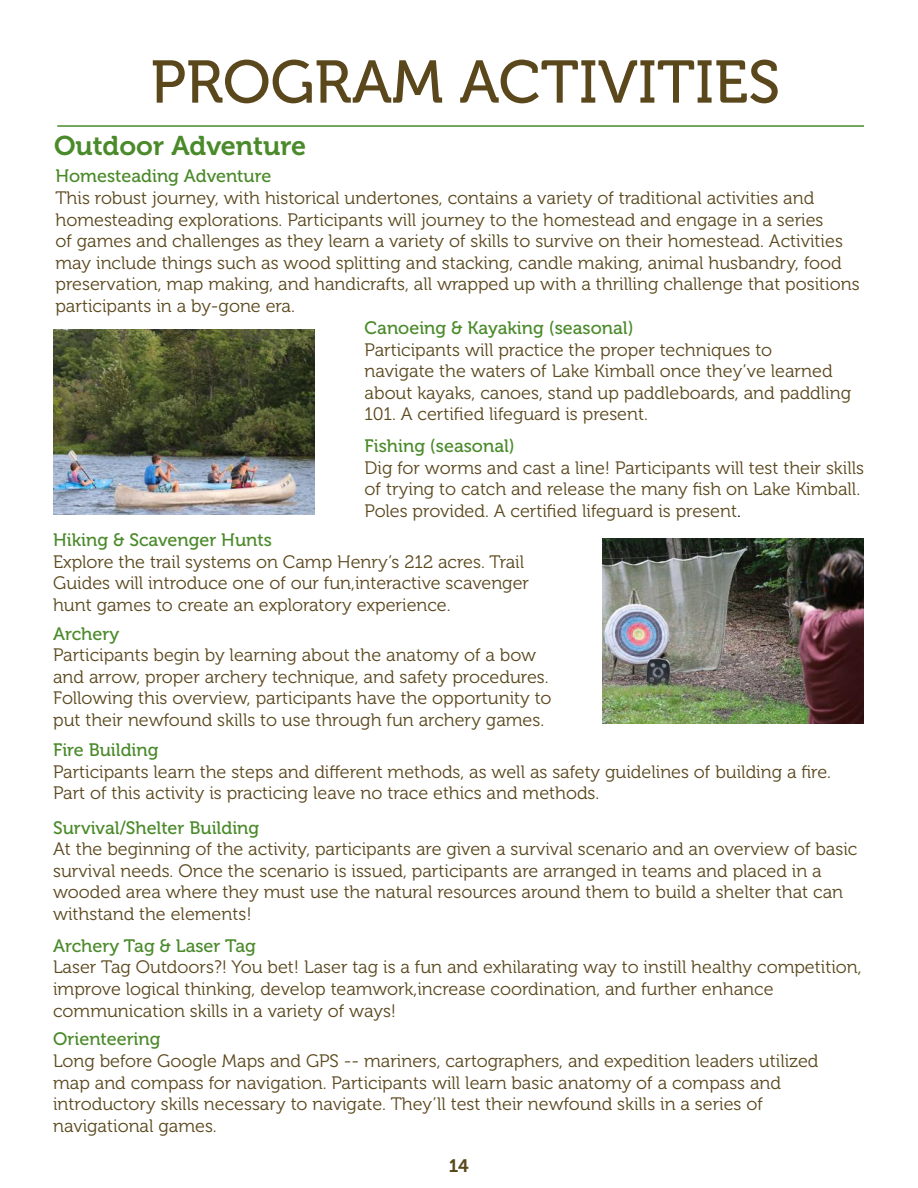
<style>
.page{position:relative;width:918px;height:1188px;background:#fff}
.page>*{position:absolute;margin:0;border:0;box-sizing:border-box;transform-origin:0 0}
.t1{font:60px "Museo 500";color:#5a471c}
.t2{font:27px "Museo 700";color:#4a8a2a}
.t3{font:18px/21.6px "Museo 300";color:#5a471c}
.t4{font:18px "Museo 500";color:#4a8a2a}
.t5{font:18px "Museo 700";color:#5a471c}
.s1{color:#000}
</style>
<div class="page">
<img style="left:603px;top:539px;width:261px;height:185px">
<img style="left:54px;top:330px;width:261px;height:185px">
<hr style="left:57px;top:125px;width:807px;height:2px;background:#4a8a2a">
<h1 class="t1" style="left:151px;top:49px;width:631px">PROGRAM ACTIVITIES</h1>
<h2 class="t2" style="left:54px;top:130px;width:254px">Outdoor Adventure</h2>
<p class="t4" style="left:56px;top:166px;width:217px">Homesteading Adventure</p>
<p class="t3" style="left:56px;top:187px;width:806px">This robust journey, with historical undertones, contains a variety of traditional activities and homesteading explorations. Participants will journey to the homestead and engage in a series<br>of games and challenges as they learn a variety of skills to survive on their homestead. Activities may include things such as wood splitting and stacking, candle making, animal husbandry, food preservation, map making, and handicrafts, all wrapped up with a thrilling challenge that positions participants in a by-gone era.</p>
<p class="t4" style="left:365px;top:318px;width:271px">Canoeing &amp; Kayaking (seasonal)</p>
<p class="t3" style="left:365px;top:339px;width:488px">Participants will practice the proper techniques to<br>navigate the waters of Lake Kimball once they’ve learned about kayaks, canoes, stand up paddleboards, and paddling 101. A certified lifeguard is present.</p>
<p class="t4" style="left:365px;top:436px;width:152px">Fishing (seasonal)</p>
<p class="t3" style="left:365px;top:457px;width:501px">Dig for worms and cast a line! Participants will test their skills of trying to catch and release the many fish on Lake Kimball.<br>Poles provided. A certified lifeguard is present<span class="s1">.</span></p>
<p class="t4" style="left:53px;top:530px;width:220px">Hiking &amp; Scavenger Hunts</p>
<p class="t3" style="left:53px;top:551px;width:478px">Explore the trail systems on Camp Henry’s 212 acres. Trail<br>Guides will introduce one of our fun,interactive scavenger hunt games to create an exploratory experience.</p>
<p class="t4" style="left:53px;top:624px;width:68px">Archery</p>
<p class="t3" style="left:53px;top:645px;width:500px">Participants begin by learning about the anatomy of a bow and arrow, proper archery technique, and safety procedures.<br>Following this overview, participants have the opportunity to put their newfound skills to use through fun archery games.</p>
<p class="t4" style="left:53px;top:740px;width:107px">Fire Building</p>
<p class="t3" style="left:53px;top:761px;width:780px">Participants learn the steps and different methods, as well as safety guidelines of building a fire.<br>Part of this activity is practicing leave no trace ethics and methods.</p>
<p class="t4" style="left:53px;top:817px;width:208px">Survival/Shelter Building</p>
<p class="t3" style="left:53px;top:839px;width:806px">At the beginning of the activity, participants are given a survival scenario and an overview of basic survival needs. Once the scenario is issued, participants are arranged in teams and placed in a wooded area where they must use the natural resources around them to build a shelter that can withstand the elements!</p>
<p class="t4" style="left:53px;top:936px;width:204px">Archery Tag &amp; Laser Tag</p>
<p class="t3" style="left:53px;top:957px;width:810px">Laser Tag Outdoors?! You bet! Laser tag is a fun and exhilarating way to instill healthy competition, improve logical thinking, develop teamwork,increase coordination, and further enhance communication skills in a variety of ways!</p>
<p class="t4" style="left:53px;top:1029px;width:109px">Orienteering</p>
<p class="t3" style="left:53px;top:1050px;width:767px">Long before Google Maps and GPS -- mariners, cartographers, and expedition leaders utilized map and compass for navigation. Participants will learn basic anatomy of a compass and introductory skills necessary to navigate. They’ll test their newfound skills in a series of navigational games.</p>
<p class="t5" style="left:449px;top:1156px;width:21px">14</p>
</div>
